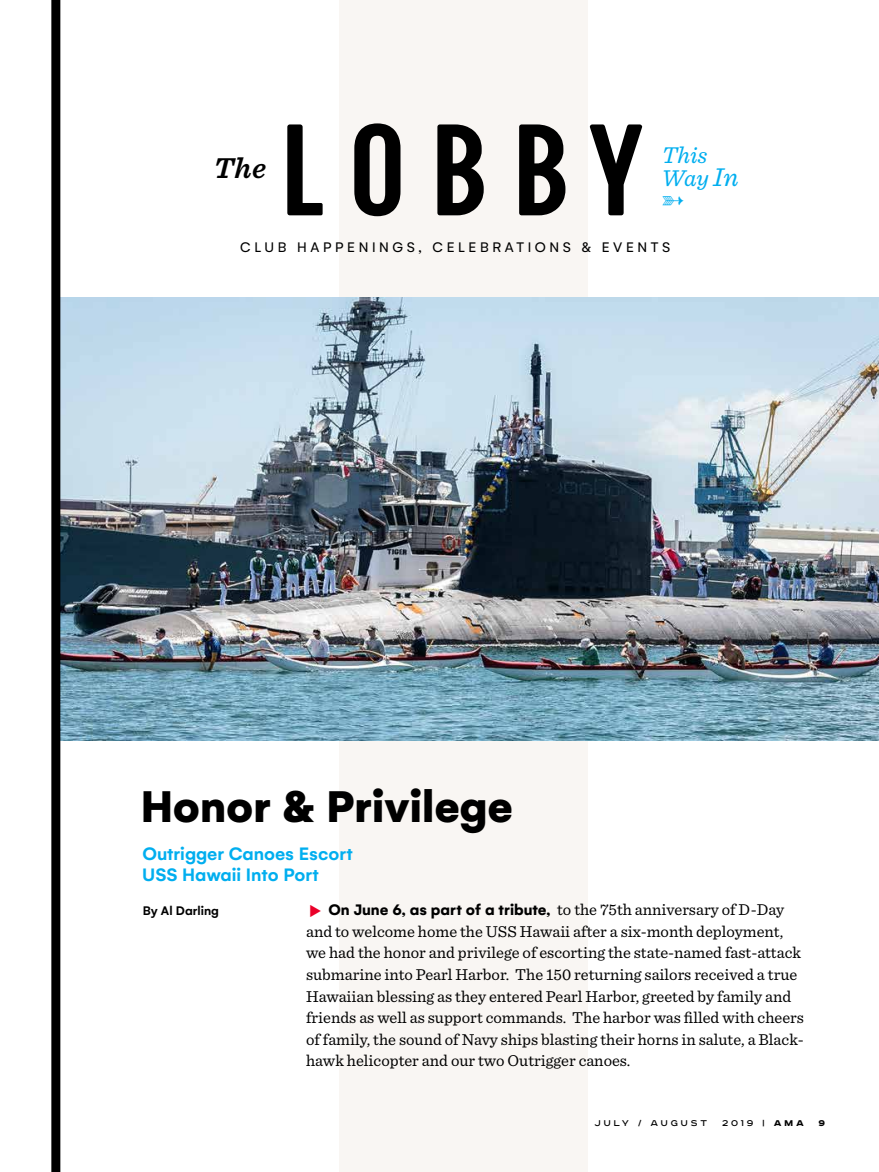
<style>
.page{position:relative;width:879px;height:1172px;background:#fff}
.page>*{position:absolute;margin:0;border:0;box-sizing:border-box;transform-origin:0 0}
.t1{font:500 147px "Calps Slim";letter-spacing:.155em;color:#000}
.t2{font:900 48px "Gelion";color:#000}
.t3{font:italic 600 30px "Sentinel";color:#000}
.t4{font:italic 24px/22.8px "Sentinel";color:#00aeef}
.t5{font:600 19.5px/21px "Gelion";color:#00aeef}
.t6{font:16.5px/21.6px "Sentinel";color:#000}
.t7{font:15px "Gelion";letter-spacing:.24em;color:#000}
.t8{font:600 13.5px "Gelion";color:#000}
.t9{font:10.5px "Road Radio";letter-spacing:.28em;color:#000}
.t10{font:900 10.5px "Road Radio";color:#000}
.s1{font-size:27px}
.s2{font-family:"Gelion";font-weight:700}
.s3{font-weight:900}
</style>
<div class="page">
<div style="left:339px;top:0;width:248px;height:1172px;background:#f9f6f3"></div>
<img style="left:60px;top:297px;width:819px;height:443px">
<div style="left:51px;top:0;width:9px;height:1172px;background:#000"></div>
<h1 class="t1" style="left:280px;top:85px;width:365px">LOBBY</h1>
<h3 class="t3" style="left:214px;top:145px;width:54px">The</h3>
<h3 class="t4" style="left:662px;top:142px;width:78px">This<br>Way <span class="s1">In</span></h3>
<p class="t7" style="left:240px;top:238px;width:432px">CLUB HAPPENINGS, CELEBRATIONS &amp; EVENTS</p>
<h2 class="t2" style="left:140px;top:775px;width:374px">Honor &amp; Privilege</h2>
<p class="t5" style="left:142px;top:843px;width:212px">Outrigger Canoes Escort<br>USS Hawaii Into Port</p>
<p class="t8" style="left:143px;top:902px;width:78px">By Al Darling</p>
<p class="t6" style="left:306px;top:897px;width:499px;text-indent:22px"><span class="s2">On June 6, as part of a tribute,</span> to the 75th anniversary of D-Day and to welcome home the USS Hawaii after a six-month deployment, we had the honor and privilege of escorting the state-named fast-attack submarine into Pearl Harbor. The 150 returning sailors received a true Hawaiian blessing as they entered Pearl Harbor, greeted by family and friends as well as support commands. The harbor was filled with cheers of family, the sound of Navy ships blasting their horns in salute, a Black&shy;hawk helicopter and our two Outrigger canoes.</p>
<p class="t9" style="left:595px;top:1116px;width:114px">JULY / AUGUST</p>
<p class="t9" style="left:722px;top:1116px;width:83px">2019 | <span class="s3">AMA</span></p>
<p class="t10" style="left:818px;top:1116px;width:8px">9</p>
</div>
